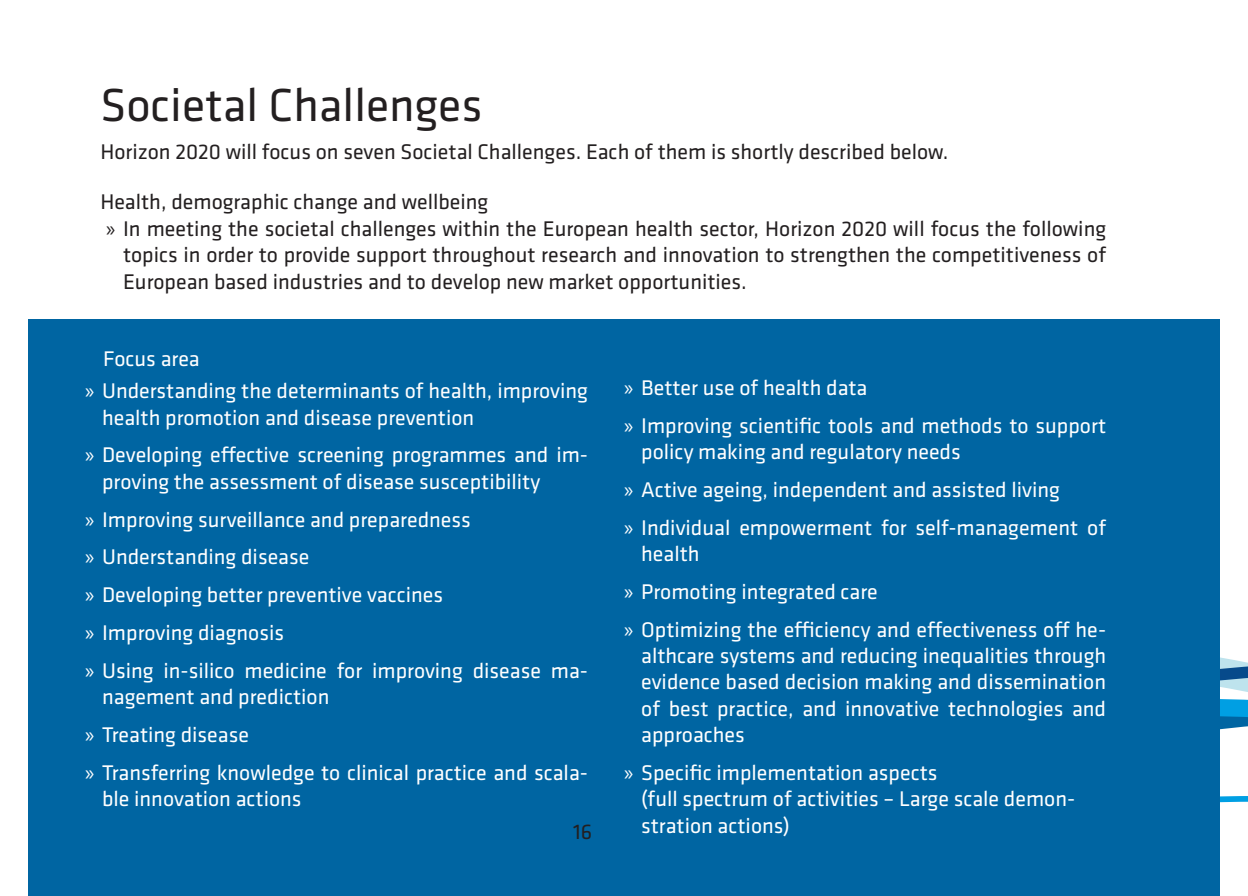
<style>
.page{position:relative;width:1248px;height:896px;background:#fff}
.page>*{position:absolute;margin:0;border:0;box-sizing:border-box;transform-origin:0 0}
.overskrift{font:48px "Klavika";color:#231f20}
.Paragraph_Style_4{font:22px/26.4px "Klavika";color:#fff}
.tekst{font:22px/26.4px "Klavika";color:#231f20;text-align:justify}
.Paragraph_Style_2{font:22px "Klavika";color:#231f20}
.s1{font-family:"Myriad Pro"}
</style>
<div class="page">
<svg style="left:1219px;top:628px;width:28px;height:268px"></svg>
<div style="left:28px;top:319px;width:1191px;height:577px;background:#0065a2"></div>
<p class="overskrift" style="left:100px;top:74px;width:383px">Societal Challenges</p>
<p class="tekst" style="left:100px;top:138px;width:849px">Horizon 2020 will focus on seven Societal Challenges. Each of them is shortly described below.</p>
<p class="Paragraph_Style_2" style="left:100px;top:188px;width:389px">Health, demographic change and wellbeing</p>
<p class="tekst" style="left:123px;top:214px;width:984px;text-indent:-17px"><span class="s1">»</span> In meeting the societal challenges within the European health sector, Horizon 2020 will focus the following topics in order to provide support throughout research and innovation to strengthen the competitiveness of European based industries and to develop new market opportunities.</p>
<p class="Paragraph_Style_4" style="left:103px;top:345px;width:98px">Focus area</p>
<p class="Paragraph_Style_4" style="left:102px;top:377px;width:487px;text-indent:-17px"><span class="s1">»</span> Understanding the determinants of health, improving health promotion and disease prevention</p>
<p class="Paragraph_Style_4" style="left:102px;top:441px;width:487px;text-indent:-17px"><span class="s1">»</span> Developing effective screening programmes and im&shy;proving the assessment of disease susceptibility</p>
<p class="Paragraph_Style_4" style="left:85px;top:505px;width:387px"><span class="s1">»</span> Improving surveillance and preparedness</p>
<p class="Paragraph_Style_4" style="left:85px;top:543px;width:226px"><span class="s1">»</span> Understanding disease</p>
<p class="Paragraph_Style_4" style="left:85px;top:581px;width:359px"><span class="s1">»</span> Developing better preventive vaccines</p>
<p class="Paragraph_Style_4" style="left:85px;top:618px;width:200px"><span class="s1">»</span> Improving diagnosis</p>
<p class="Paragraph_Style_4" style="left:102px;top:656px;width:487px;text-indent:-17px"><span class="s1">»</span> Using in-silico medicine for improving disease ma&shy;nagement and prediction</p>
<p class="Paragraph_Style_4" style="left:85px;top:720px;width:165px"><span class="s1">»</span> Treating disease</p>
<p class="Paragraph_Style_4" style="left:102px;top:758px;width:487px;text-indent:-17px"><span class="s1">»</span> Transferring knowledge to clinical practice and scala&shy;ble innovation actions</p>
<p class="tekst" style="left:573px;top:817px;width:20px">16</p>
<p class="Paragraph_Style_4" style="left:624px;top:374px;width:245px"><span class="s1">»</span> Better use of health data</p>
<p class="Paragraph_Style_4" style="left:641px;top:411px;width:466px;text-indent:-17px"><span class="s1">»</span> Improving scientific tools and methods to support policy making and regulatory needs</p>
<p class="Paragraph_Style_4" style="left:624px;top:476px;width:437px"><span class="s1">»</span> Active ageing, independent and assisted living</p>
<p class="Paragraph_Style_4" style="left:641px;top:513px;width:466px;text-indent:-17px"><span class="s1">»</span> Individual empowerment for self-management of health</p>
<p class="Paragraph_Style_4" style="left:624px;top:577px;width:255px"><span class="s1">»</span> Promoting integrated care</p>
<p class="Paragraph_Style_4" style="left:641px;top:615px;width:466px;text-align:justify;text-indent:-17px"><span class="s1">»</span> Optimizing the efficiency and effectiveness off he&shy;althcare systems and reducing inequalities through evidence based decision making and dissemination of best practice, and innovative technologies and approaches</p>
<p class="Paragraph_Style_4" style="left:641px;top:759px;width:435px;text-indent:-17px"><span class="s1">»</span> Specific implementation aspects<br>(full spectrum of activities – Large scale demon&shy;stration actions)</p>
</div>
